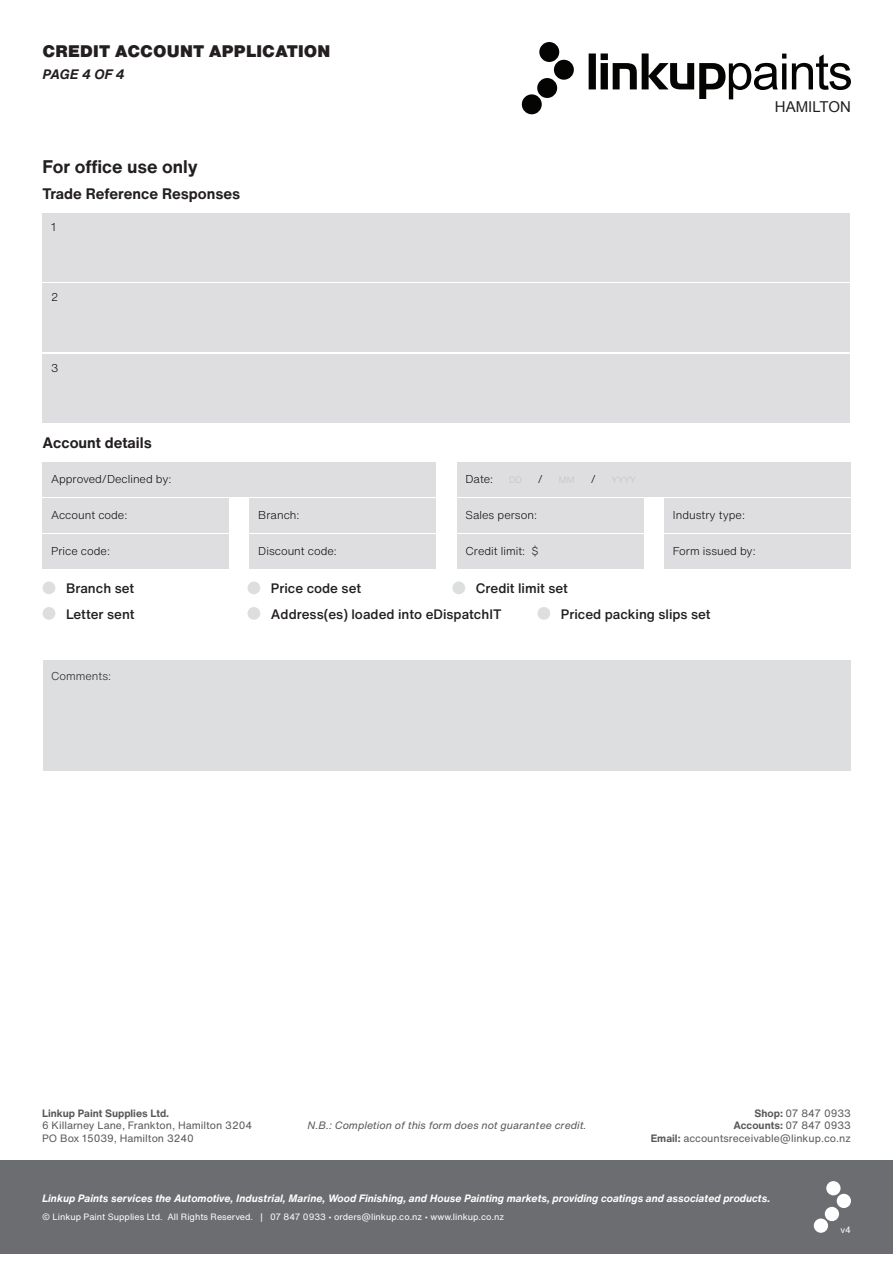
<style>
.page{position:relative;width:893px;height:1263px;background:#fff}
.page>*{position:absolute;margin:0;border:0;box-sizing:border-box;transform-origin:0 0}
.t1{font:700 18px "Helvetica Now Text";color:#231f20}
.t2{font:900 16.5px "Helvetica Now Text";letter-spacing:.01em;color:#231f20}
.t3{font:700 15px "Helvetica Now Text";color:#231f20}
.t4{font:15px "Arial";color:#231f20}
.t5{font:500 13.5px "Helvetica Now Text";color:#231f20}
.t6{font:italic 700 13.5px "Helvetica Now Text";letter-spacing:-.02em;color:#231f20}
.t7{font:300 11.25px "Helvetica Now Text";color:#040503}
.t8{font:300 11.25px "Helvetica Now Text";color:#231f20}
.t9{font:italic 700 10.5px "Helvetica Now Text";color:#fff}
.t10{font:10.5px/12.6px "Helvetica Now Text";color:#57585a}
.t11{font:italic 10.5px "Helvetica Now Text";color:#57585a}
.t12{font:700 10.5px "Helvetica Now Text";color:#57585a}
.t13{font:9px "Helvetica Now Text";color:#fff}
.t14{font:300 9px "Helvetica Now Text";color:#bec1c4}
.s1{font-weight:700}
</style>
<div class="page">
<div style="left:0;top:1160px;width:893px;height:94px;background:#6c6d70"></div>
<div style="left:837px;top:1194px;width:14px;height:14px;background:#fff;border-radius:50%"></div>
<div style="left:826px;top:1181px;width:14px;height:14px;background:#fff;border-radius:50%"></div>
<div style="left:825px;top:1207px;width:14px;height:14px;background:#fff;border-radius:50%"></div>
<div style="left:814px;top:1218px;width:14px;height:15px;background:#fff;border-radius:50%"></div>
<div style="left:554px;top:60px;width:20px;height:20px;background:#040503;border-radius:50%"></div>
<div style="left:539px;top:42px;width:20px;height:20px;background:#040503;border-radius:50%"></div>
<div style="left:537px;top:78px;width:20px;height:20px;background:#040503;border-radius:50%"></div>
<div style="left:522px;top:94px;width:20px;height:20px;background:#040503;border-radius:50%"></div>
<svg style="left:589px;top:53px;width:262px;height:46px"></svg>
<div style="left:43px;top:214px;width:807px;height:68px;background:#dedee0"></div>
<div style="left:43px;top:284px;width:807px;height:68px;background:#dedee0"></div>
<div style="left:43px;top:354px;width:807px;height:68px;background:#dedee0"></div>
<div style="left:457px;top:462px;width:393px;height:34px;background:#dedee0"></div>
<div style="left:43px;top:462px;width:393px;height:34px;background:#dedee0"></div>
<div style="left:43px;top:499px;width:186px;height:34px;background:#dedee0"></div>
<div style="left:250px;top:499px;width:186px;height:34px;background:#dedee0"></div>
<div style="left:457px;top:499px;width:186px;height:34px;background:#dedee0"></div>
<div style="left:664px;top:499px;width:186px;height:34px;background:#dedee0"></div>
<div style="left:43px;top:535px;width:186px;height:34px;background:#dedee0"></div>
<div style="left:457px;top:535px;width:186px;height:34px;background:#dedee0"></div>
<div style="left:250px;top:535px;width:186px;height:34px;background:#dedee0"></div>
<div style="left:664px;top:535px;width:186px;height:34px;background:#dedee0"></div>
<div style="left:43px;top:581px;width:12px;height:13px;background:#dddee0;border-radius:50%"></div>
<div style="left:248px;top:581px;width:12px;height:13px;background:#dddee0;border-radius:50%"></div>
<div style="left:452px;top:581px;width:13px;height:13px;background:#dddee0;border-radius:50%"></div>
<div style="left:43px;top:607px;width:12px;height:13px;background:#dddee0;border-radius:50%"></div>
<div style="left:248px;top:607px;width:12px;height:13px;background:#dddee0;border-radius:50%"></div>
<div style="left:43px;top:660px;width:807px;height:111px;background:#dddee0"></div>
<div style="left:537px;top:607px;width:13px;height:13px;background:#dddee0;border-radius:50%"></div>
<p class="t2" style="left:43px;top:39px;width:289px">CREDIT ACCOUNT APPLICATION</p>
<p class="t6" style="left:43px;top:64px;width:84px">PAGE 4 OF 4</p>
<p class="t1" style="left:43px;top:153px;width:157px">For office use only</p>
<p class="t3" style="left:43px;top:183px;width:199px">Trade Reference Responses</p>
<p class="t7" style="left:51px;top:219px;width:7px">1</p>
<p class="t7" style="left:51px;top:289px;width:9px">2</p>
<p class="t7" style="left:51px;top:359px;width:9px">3</p>
<h3 class="t4" style="left:775px;top:97px;width:78px">HAMILTON</h3>
<p class="t3" style="left:43px;top:431px;width:111px">Account details</p>
<p class="t7" style="left:51px;top:470px;width:122px">Approved/Declined by:</p>
<p class="t7" style="left:465px;top:470px;width:29px">Date:</p>
<p class="t7" style="left:538px;top:470px;width:7px">/</p>
<p class="t14" style="left:559px;top:473px;width:17px">MM</p>
<p class="t7" style="left:591px;top:470px;width:7px">/</p>
<p class="t7" style="left:51px;top:507px;width:78px">Account code:</p>
<p class="t7" style="left:258px;top:507px;width:43px">Branch:</p>
<p class="t7" style="left:466px;top:507px;width:73px">Sales person:</p>
<p class="t7" style="left:673px;top:507px;width:74px">Industry type:</p>
<p class="t7" style="left:51px;top:543px;width:60px">Price code:</p>
<p class="t7" style="left:258px;top:543px;width:80px">Discount code:</p>
<p class="t7" style="left:466px;top:543px;width:75px">Credit limit: $</p>
<p class="t7" style="left:673px;top:543px;width:84px">Form issued by:</p>
<p class="t5" style="left:66px;top:578px;width:70px">Branch set</p>
<p class="t5" style="left:271px;top:578px;width:92px">Price code set</p>
<p class="t5" style="left:476px;top:578px;width:94px">Credit limit set</p>
<p class="t5" style="left:66px;top:604px;width:70px">Letter sent</p>
<p class="t5" style="left:271px;top:604px;width:232px">Address(es) loaded into eDispatchIT</p>
<p class="t5" style="left:561px;top:604px;width:151px">Priced packing slips set</p>
<p class="t8" style="left:51px;top:668px;width:61px">Comments:</p>
<p class="t12" style="left:42px;top:1105px;width:129px">Linkup Paint Supplies Ltd.</p>
<p class="t10" style="left:42px;top:1119px;width:212px">6 Killarney Lane, Frankton, Hamilton 3204<br>PO Box 15039, Hamilton 3240</p>
<p class="t11" style="left:308px;top:1118px;width:280px">N.B.: Completion of this form does not guarantee credit.</p>
<p class="t10" style="left:651px;top:1106px;width:202px;text-align:right"><span class="s1">Shop:</span> 07 847 0933<br><span class="s1">Accounts:</span> 07 847 0933<br><span class="s1">Email:</span> accountsreceivable@linkup.co.nz</p>
<p class="t9" style="left:42px;top:1190px;width:730px">Linkup Paints services the Automotive, Industrial, Marine, Wood Finishing, and House Painting markets, providing coatings and associated products.</p>
<p class="t13" style="left:42px;top:1210px;width:464px">© Linkup Paint Supplies Ltd. All Rights Reserved. | 07 847 0933 • orders@linkup.co.nz • www.linkup.co.nz</p>
<p class="t13" style="left:840px;top:1223px;width:12px">v4</p>
</div>
